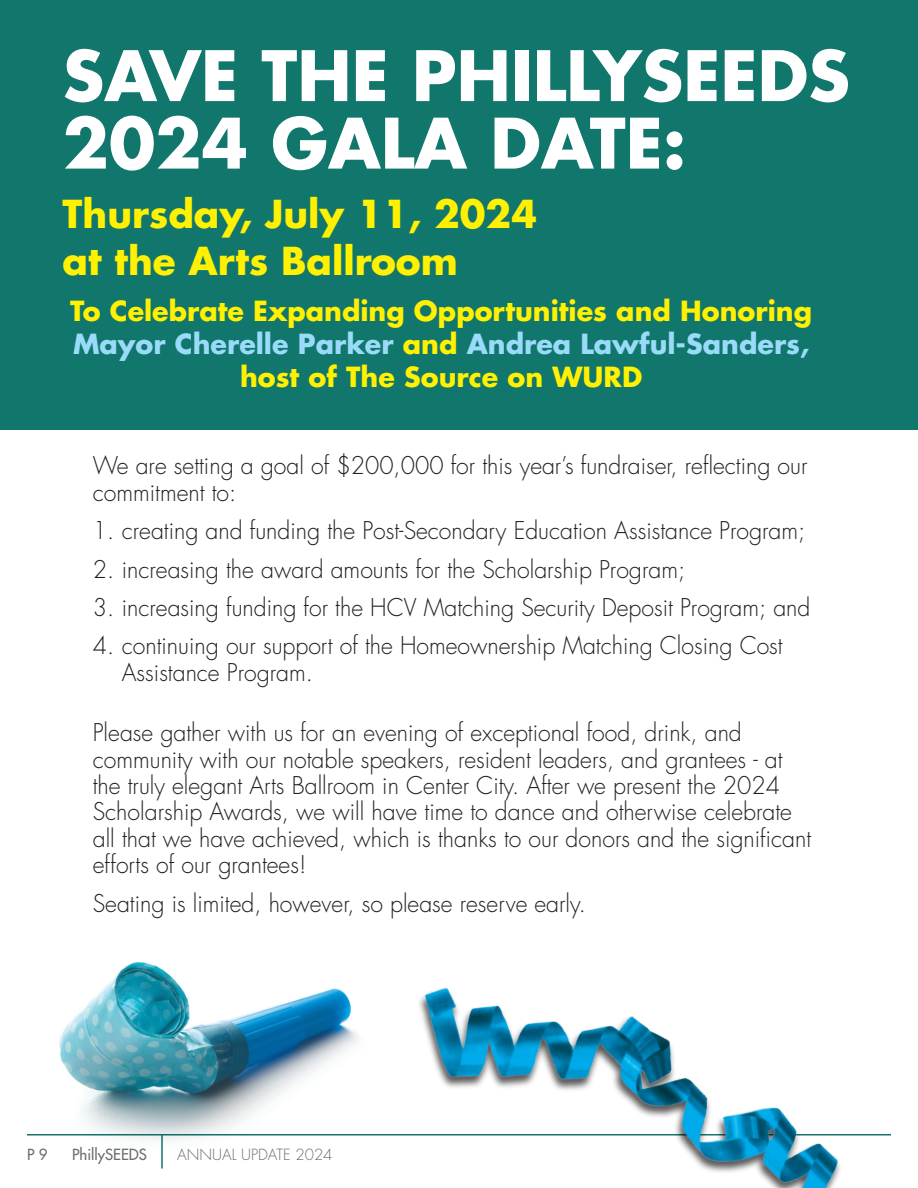
<style>
.page{position:relative;width:918px;height:1188px;background:#fff}
.page>*{position:absolute;margin:0;border:0;box-sizing:border-box;transform-origin:0 0}
.t1{font:700 67.5px/67.5px "Futura Std";color:#fff}
.t2{font:700 37.5px "Futura Std";color:#fff101}
.t3{font:700 27px/33px "Futura Std";color:#fff101;text-align:center}
.t4{font:300 23.85px/26.4px "Futura Std";color:#231f20}
.t5{font:300 15px "Futura Std";color:#6c6d70}
.t6{font:500 15px "Futura Std";color:#6c6d70}
.s1{color:#99dbf8}
</style>
<div class="page">
<div style="left:0;top:0;width:918px;height:429px;background:#11766c"></div>
<img style="left:417px;top:987px;width:474px;height:201px">
<img style="left:27px;top:962px;width:390px;height:207px">
<p class="t1" style="left:63px;top:41px;width:789px">SAVE THE PHILLYSEEDS<br>2024 GALA DATE:</p>
<p class="t2" style="left:63px;top:189px;width:476px">Thursday, July 11, 2024</p>
<p class="t2" style="left:63px;top:236px;width:397px">at the Arts Ballroom</p>
<p class="t3" style="left:70px;top:294px;width:743px">To Celebrate Expanding Opportunities and Honoring<br><span class="s1">Mayor Cherelle Parker</span> and <span class="s1">Andrea Lawful-Sanders, </span>host of The Source on WURD</p>
<p class="t4" style="left:93px;top:453px;width:716px">We are setting a goal of $200,000 for this year’s fundraiser, reflecting our commitment to:</p>
<p class="t4" style="left:93px;top:518px;width:714px">1. creating and funding the Post-Secondary Education Assistance Program;</p>
<p class="t4" style="left:93px;top:557px;width:594px">2. increasing the award amounts for the Scholarship Program;</p>
<p class="t4" style="left:93px;top:595px;width:719px">3. increasing funding for the HCV Matching Security Deposit Program; and</p>
<p class="t4" style="left:122px;top:633px;width:662px;text-indent:-29px">4. continuing our support of the Homeownership Matching Closing Cost<br>Assistance Program.</p>
<p class="t4" style="left:93px;top:720px;width:720px">Please gather with us for an evening of exceptional food, drink, and community with our notable speakers, resident leaders, and grantees - at the truly elegant Arts Ballroom in Center City. After we present the 2024<br>Scholarship Awards, we will have time to dance and otherwise celebrate all that we have achieved, which is thanks to our donors and the significant efforts of our grantees!</p>
<p class="t4" style="left:93px;top:891px;width:495px">Seating is limited, however, so please reserve early.</p>
<p class="t6" style="left:27px;top:1145px;width:22px">P 9</p>
<p class="t6" style="left:72px;top:1145px;width:76px">PhillySEEDS</p>
<p class="t5" style="left:177px;top:1146px;width:157px">ANNUAL UPDATE 2024</p>
</div>
